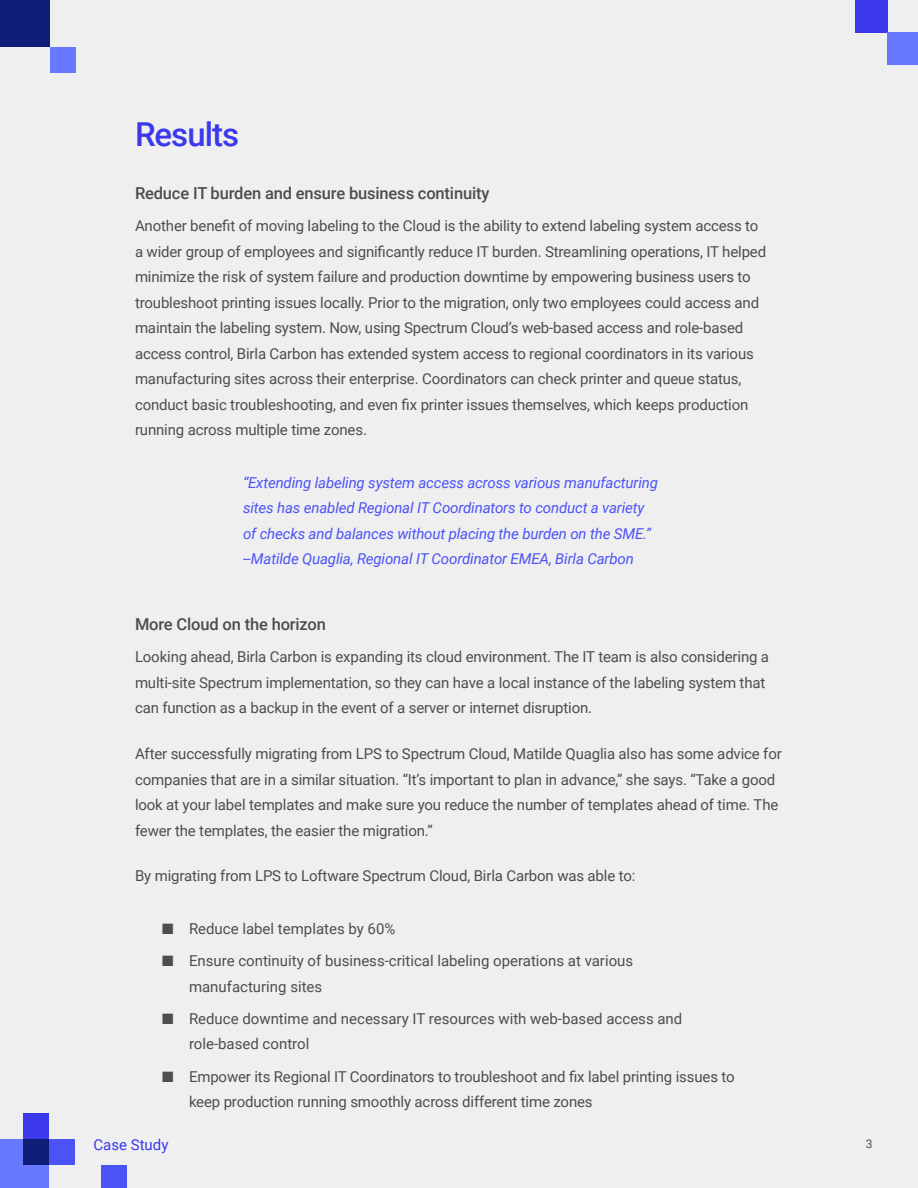
<style>
.page{position:relative;width:918px;height:1188px;background:#efefef}
.page>*{position:absolute;margin:0;border:0;box-sizing:border-box;transform-origin:0 0}
.Section_Header{font:500 33px "Roboto";letter-spacing:-.03em;color:#3c39ec}
.Body_Subheads{font:500 16.5px "Roboto";letter-spacing:-.01em;color:#4d4d4d}
.Body{font:15px/25.5px "Roboto";letter-spacing:-.01em;color:#4d4d4d}
.Body_Paragraph_quote{font:italic 15px/25.5px "Roboto";letter-spacing:-.01em;color:#4b53f7}
.t1{font:15px "Roboto";color:#3c39ec}
.t2{font:12px "Roboto";color:#4d4d4d}
</style>
<div class="page">
<div style="left:0;top:0;width:50px;height:47px;background:#0e1d77"></div>
<div style="left:50px;top:47px;width:25px;height:26px;background:#6679ff"></div>
<div style="left:0;top:1139px;width:49px;height:49px;background:#6679ff"></div>
<div style="left:23px;top:1139px;width:26px;height:26px;background:#0e1d77"></div>
<div style="left:49px;top:1139px;width:26px;height:26px;background:#4b53f7"></div>
<div style="left:101px;top:1165px;width:26px;height:23px;background:#4b53f7"></div>
<div style="left:23px;top:1113px;width:26px;height:26px;background:#3c39ec"></div>
<div style="left:855px;top:0;width:32px;height:32px;background:#3c39ec"></div>
<div style="left:887px;top:32px;width:31px;height:33px;background:#6679ff"></div>
<p class="Section_Header" style="left:135px;top:111px;width:106px">Results</p>
<p class="Body_Subheads" style="left:135px;top:181px;width:356px">Reduce IT burden and ensure business continuity</p>
<p class="Body" style="left:135px;top:212px;width:633px">Another benefit of moving labeling to the Cloud is the ability to extend labeling system access to a wider group of employees and significantly reduce IT burden. Streamlining operations, IT helped minimize the risk of system failure and production downtime by empowering business users to troubleshoot printing issues locally. Prior to the migration, only two employees could access and maintain the labeling system. Now, using Spectrum Cloud’s web-based access and role-based access control, Birla Carbon has extended system access to regional coordinators in its various manufacturing sites across their enterprise. Coordinators can check printer and queue status, conduct basic troubleshooting, and even fix printer issues themselves, which keeps production running across multiple time zones.</p>
<p class="Body_Paragraph_quote" style="left:243px;top:469px;width:417px">“Extending labeling system access across various manufacturing sites has enabled Regional IT Coordinators to conduct a variety of checks and balances without placing the burden on the SME.” --Matilde Quaglia, Regional IT Coordinator EMEA, Birla Carbon</p>
<p class="Body_Subheads" style="left:135px;top:613px;width:193px">More Cloud on the horizon</p>
<p class="Body" style="left:135px;top:644px;width:636px">Looking ahead, Birla Carbon is expanding its cloud environment. The IT team is also considering a multi-site Spectrum implementation, so they can have a local instance of the labeling system that can function as a backup in the event of a server or internet disruption.</p>
<p class="Body" style="left:135px;top:740px;width:648px">After successfully migrating from LPS to Spectrum Cloud, Matilde Quaglia also has some advice for companies that are in a similar situation. “It’s important to plan in advance,” she says. “Take a good look at your label templates and make sure you reduce the number of templates ahead of time. The fewer the templates, the easier the migration.”</p>
<p class="Body" style="left:135px;top:863px;width:502px">By migrating from LPS to Loftware Spectrum Cloud, Birla Carbon was able to:</p>
<p class="Body" style="left:162px;top:915px;width:235px">■ Reduce label templates by 60%</p>
<p class="Body" style="left:189px;top:947px;width:446px;text-indent:-27px">■ Ensure continuity of business-critical labeling operations at various manufacturing sites</p>
<p class="Body" style="left:189px;top:1005px;width:495px;text-indent:-27px">■ Reduce downtime and necessary IT resources with web-based access and role-based control</p>
<p class="Body" style="left:189px;top:1063px;width:547px;text-indent:-27px">■ Empower its Regional IT Coordinators to troubleshoot and fix label printing issues to keep production running smoothly across different time zones</p>
<p class="t1" style="left:94px;top:1134px;width:76px">Case Study</p>
<p class="t2" style="left:866px;top:1135px;width:8px">3</p>
</div>
